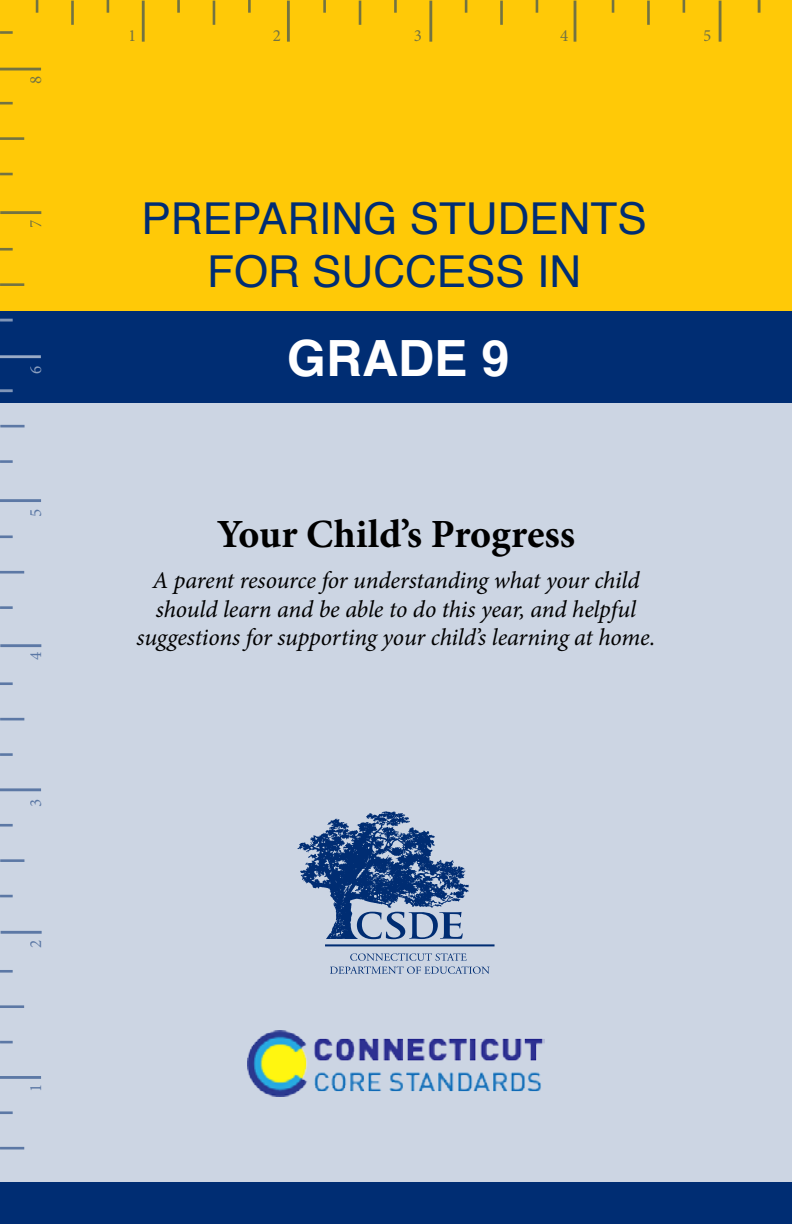
<style>
.page{position:relative;width:792px;height:1224px;background:#fff}
.page>*{position:absolute;margin:0;border:0;box-sizing:border-box;transform-origin:0 0}
.t1{font:700 50px "Helvetica";color:#fff}
.t2{font:44px/52.8px "Helvetica";color:#002d73;text-align:center}
.t3{font:700 40px "Minion Pro";color:#000}
.t4{font:italic 24px/28.8px "Minion Pro";letter-spacing:-.01em;color:#000;text-align:center}
.t5{font:17.2px "Minion Pro";color:#002d73}
.t6{font:17.2px "Minion Pro";color:#fff}
</style>
<div class="page">
<div style="left:0;top:331px;width:792px;height:871px;background:#ccd5e3"></div>
<div style="left:0;top:1183px;width:792px;height:41px;background:#002d73"></div>
<div style="left:0;top:0;width:792px;height:331px;background:#ffc907"></div>
<svg style="left:330px;top:953px;width:160px;height:21px"></svg>
<svg style="left:297px;top:811px;width:172px;height:128px"></svg>
<hr style="left:325px;top:944px;width:170px;height:2px;background:#002d73">
<img style="left:248px;top:1030px;width:296px;height:66px">
<hr style="left:142px;top:1px;width:3px;height:41px;background:#002d73">
<hr style="left:287px;top:1px;width:3px;height:41px;background:#002d73">
<hr style="left:429px;top:1px;width:3px;height:41px;background:#002d73">
<hr style="left:574px;top:1px;width:2px;height:41px;background:#002d73">
<hr style="left:719px;top:1px;width:2px;height:41px;background:#002d73">
<svg style="left:758px;top:0;width:3px;height:13px"></svg>
<hr style="left:359px;top:1px;width:2px;height:24px;background:#002d73">
<svg style="left:323px;top:0;width:3px;height:13px"></svg>
<svg style="left:394px;top:0;width:3px;height:13px"></svg>
<hr style="left:500px;top:1px;width:3px;height:24px;background:#002d73">
<svg style="left:465px;top:0;width:2px;height:13px"></svg>
<svg style="left:536px;top:0;width:2px;height:13px"></svg>
<hr style="left:647px;top:1px;width:3px;height:24px;background:#002d73">
<svg style="left:612px;top:0;width:2px;height:13px"></svg>
<svg style="left:683px;top:0;width:2px;height:13px"></svg>
<hr style="left:213px;top:1px;width:2px;height:24px;background:#002d73">
<svg style="left:177px;top:0;width:3px;height:13px"></svg>
<svg style="left:248px;top:0;width:3px;height:13px"></svg>
<hr style="left:71px;top:1px;width:3px;height:24px;background:#002d73">
<svg style="left:36px;top:0;width:2px;height:13px"></svg>
<svg style="left:107px;top:0;width:2px;height:13px"></svg>
<div style="left:0;top:311px;width:792px;height:91px;background:#002d73"></div>
<hr style="left:0;top:1076px;width:41px;height:3px;background:#002d73">
<hr style="left:1px;top:931px;width:41px;height:3px;background:#002d73">
<hr style="left:0;top:788px;width:41px;height:3px;background:#002d73">
<hr style="left:0;top:644px;width:41px;height:3px;background:#002d73">
<hr style="left:0;top:355px;width:41px;height:3px;background:#fff">
<hr style="left:0;top:499px;width:41px;height:3px;background:#002d73">
<hr style="left:0;top:211px;width:41px;height:3px;background:#002d73">
<hr style="left:0;top:68px;width:41px;height:2px;background:#002d73">
<svg style="left:0;top:31px;width:13px;height:3px"></svg>
<hr style="left:0;top:137px;width:24px;height:3px;background:#002d73">
<svg style="left:0;top:173px;width:13px;height:2px"></svg>
<svg style="left:0;top:102px;width:13px;height:2px"></svg>
<hr style="left:0;top:425px;width:25px;height:2px;background:#002d73">
<svg style="left:0;top:460px;width:13px;height:3px"></svg>
<svg style="left:0;top:389px;width:13px;height:3px"></svg>
<hr style="left:0;top:859px;width:24px;height:3px;background:#002d73">
<svg style="left:0;top:895px;width:13px;height:2px"></svg>
<svg style="left:0;top:824px;width:13px;height:3px"></svg>
<hr style="left:0;top:283px;width:24px;height:3px;background:#002d73">
<svg style="left:0;top:319px;width:13px;height:3px"></svg>
<svg style="left:0;top:248px;width:13px;height:3px"></svg>
<hr style="left:0;top:718px;width:24px;height:2px;background:#002d73">
<svg style="left:0;top:753px;width:13px;height:3px"></svg>
<svg style="left:0;top:682px;width:13px;height:3px"></svg>
<hr style="left:0;top:571px;width:24px;height:3px;background:#002d73">
<svg style="left:0;top:606px;width:13px;height:3px"></svg>
<svg style="left:0;top:535px;width:13px;height:3px"></svg>
<hr style="left:0;top:1005px;width:24px;height:3px;background:#002d73">
<svg style="left:0;top:1041px;width:13px;height:2px"></svg>
<svg style="left:0;top:970px;width:13px;height:3px"></svg>
<hr style="left:0;top:1147px;width:24px;height:2px;background:#002d73">
<svg style="left:0;top:1111px;width:13px;height:3px"></svg>
<p class="t5" style="left:24px;top:84px;width:10px;rotate:-90deg">8</p>
<p class="t5" style="left:24px;top:228px;width:10px;rotate:-90deg">7</p>
<p class="t6" style="left:24px;top:374px;width:10px;rotate:-90deg">6</p>
<p class="t5" style="left:24px;top:517px;width:10px;rotate:-90deg">5</p>
<p class="t5" style="left:24px;top:660px;width:10px;rotate:-90deg">4</p>
<p class="t5" style="left:24px;top:807px;width:10px;rotate:-90deg">3</p>
<p class="t5" style="left:24px;top:948px;width:10px;rotate:-90deg">2</p>
<p class="t5" style="left:24px;top:1092px;width:10px;rotate:-90deg">1</p>
<p class="t5" style="left:129px;top:24px;width:10px">1</p>
<p class="t5" style="left:273px;top:24px;width:10px">2</p>
<p class="t5" style="left:414px;top:24px;width:10px">3</p>
<p class="t5" style="left:560px;top:24px;width:10px">4</p>
<p class="t5" style="left:704px;top:24px;width:10px">5</p>
<p class="t2" style="left:142px;top:193px;width:507px">PREPARING STUDENTS<br>FOR SUCCESS IN</p>
<p class="t1" style="left:287px;top:318px;width:224px">GRADE 9</p>
<p class="t3" style="left:217px;top:506px;width:360px">Your Child’s Progress</p>
<p class="t4" style="left:137px;top:566px;width:520px">A parent resource for understanding what your child should learn and be able to do this year, and helpful suggestions for supporting your child’s learning at home.</p>
</div>
